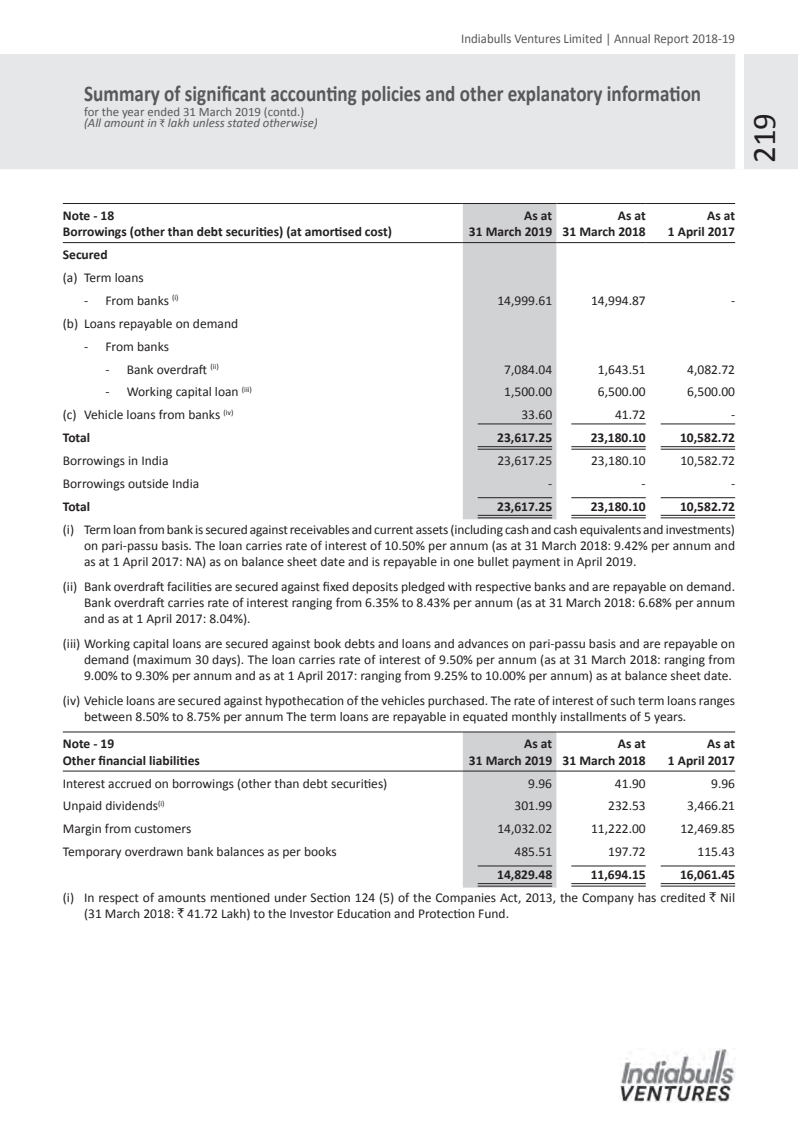
<style>
.page{position:relative;width:798px;height:1125px;background:#fff}
.page>*{position:absolute;margin:0;border:0;box-sizing:border-box;transform-origin:0 0}
.t1{font:33px "Calibri";color:#231f20}
.t2{font:700 22.5px "Calibri";color:#57585a;scale:.85 1}
.t3{font:13.5px/16.2px "Calibri";color:#231f20;text-align:justify}
.t4{font:700 13.5px "Calibri";color:#231f20}
.t5{font:13.5px "Calibri";color:#57585a;scale:.95 1}
.t6{font:italic 12.75px/10.5px "Calibri";color:#57585a}
.s1{font-style:normal}
.s2{font-family:"Rupee Foradian";font-style:normal;font-size:10.5px}
.s3{font-family:"Rupee Foradian"}
</style>
<div class="page">
<div style="left:0;top:54px;width:797px;height:115px;background:#e6e7e9"></div>
<div style="left:735px;top:46px;width:8px;height:123px;background:#fff"></div>
<img style="left:619px;top:1048px;width:116px;height:54px">
<div style="left:462px;top:204px;width:94px;height:315px;background:#d1d2d4"></div>
<hr style="left:63px;top:203px;width:399px;height:1px;background:#231f20">
<hr style="left:462px;top:203px;width:94px;height:1px;background:#231f20">
<hr style="left:556px;top:203px;width:89px;height:1px;background:#231f20">
<hr style="left:645px;top:203px;width:90px;height:1px;background:#231f20">
<hr style="left:63px;top:242px;width:399px;height:1px;background:#231f20">
<hr style="left:462px;top:242px;width:94px;height:1px;background:#231f20">
<hr style="left:556px;top:242px;width:89px;height:1px;background:#231f20">
<hr style="left:645px;top:242px;width:90px;height:1px;background:#231f20">
<hr style="left:477px;top:423px;width:75px;height:1px;background:#231f20">
<hr style="left:571px;top:423px;width:74px;height:1px;background:#231f20">
<hr style="left:660px;top:423px;width:75px;height:1px;background:#231f20">
<hr style="left:477px;top:446px;width:75px;height:1px;background:#231f20">
<hr style="left:477px;top:449px;width:75px;height:1px;background:#231f20">
<hr style="left:571px;top:446px;width:74px;height:1px;background:#231f20">
<hr style="left:571px;top:449px;width:74px;height:1px;background:#231f20">
<hr style="left:660px;top:446px;width:75px;height:1px;background:#231f20">
<hr style="left:660px;top:449px;width:75px;height:1px;background:#231f20">
<hr style="left:477px;top:497px;width:75px;height:1px;background:#231f20">
<hr style="left:477px;top:515px;width:75px;height:1px;background:#231f20">
<hr style="left:477px;top:517px;width:75px;height:1px;background:#231f20">
<hr style="left:571px;top:497px;width:74px;height:1px;background:#231f20">
<hr style="left:571px;top:515px;width:74px;height:1px;background:#231f20">
<hr style="left:571px;top:517px;width:74px;height:1px;background:#231f20">
<hr style="left:660px;top:497px;width:75px;height:1px;background:#231f20">
<hr style="left:660px;top:515px;width:75px;height:1px;background:#231f20">
<hr style="left:660px;top:517px;width:75px;height:1px;background:#231f20">
<div style="left:462px;top:732px;width:94px;height:155px;background:#d1d2d4"></div>
<hr style="left:63px;top:731px;width:399px;height:1px;background:#231f20">
<hr style="left:462px;top:731px;width:94px;height:1px;background:#231f20">
<hr style="left:556px;top:731px;width:89px;height:1px;background:#231f20">
<hr style="left:645px;top:731px;width:90px;height:1px;background:#231f20">
<hr style="left:63px;top:771px;width:399px;height:1px;background:#231f20">
<hr style="left:462px;top:771px;width:94px;height:1px;background:#231f20">
<hr style="left:556px;top:771px;width:89px;height:1px;background:#231f20">
<hr style="left:645px;top:771px;width:90px;height:1px;background:#231f20">
<hr style="left:477px;top:865px;width:75px;height:1px;background:#231f20">
<hr style="left:477px;top:883px;width:75px;height:1px;background:#231f20">
<hr style="left:477px;top:886px;width:75px;height:1px;background:#231f20">
<hr style="left:571px;top:865px;width:74px;height:1px;background:#231f20">
<hr style="left:571px;top:883px;width:74px;height:1px;background:#231f20">
<hr style="left:571px;top:886px;width:74px;height:1px;background:#231f20">
<hr style="left:660px;top:865px;width:75px;height:1px;background:#231f20">
<hr style="left:660px;top:883px;width:75px;height:1px;background:#231f20">
<hr style="left:660px;top:886px;width:75px;height:1px;background:#231f20">
<p class="t5" style="left:461px;top:30px;width:290px">Indiabulls Ventures Limited | Annual Report 2018-19</p>
<p class="t2" style="left:84px;top:79px;width:727px">Summary of significant accounting policies and other explanatory information</p>
<p class="t6" style="left:84px;top:106px;width:235px"><span class="s1">for the year ended 31 March 2019 (contd.) </span>(All amount in <span class="s2">`</span> lakh unless stated otherwise)</p>
<h1 class="t1" style="left:743px;top:163px;width:52px;rotate:-90deg">219</h1>
<p class="t4" style="left:63px;top:207px;width:53px">Note - 18</p>
<p class="t4" style="left:63px;top:223px;width:330px">Borrowings (other than debt securities) (at amortised cost)</p>
<p class="t4" style="left:524px;top:207px;width:29px">As at</p>
<p class="t4" style="left:469px;top:223px;width:85px">31 March 2019</p>
<p class="t4" style="left:617px;top:207px;width:29px">As at</p>
<p class="t4" style="left:562px;top:223px;width:85px">31 March 2018</p>
<p class="t4" style="left:707px;top:207px;width:29px">As at</p>
<p class="t4" style="left:667px;top:223px;width:69px">1 April 2017</p>
<p class="t4" style="left:63px;top:246px;width:46px">Secured</p>
<p class="t3" style="left:63px;top:269px;width:82px">(a) Term loans</p>
<p class="t3" style="left:84px;top:292px;width:96px">- From banks <sup>(i)</sup></p>
<p class="t3" style="left:497px;top:292px;width:56px">14,999.61</p>
<p class="t3" style="left:591px;top:292px;width:56px">14,994.87</p>
<p class="t3" style="left:730px;top:292px;width:6px">-</p>
<p class="t3" style="left:63px;top:315px;width:177px">(b) Loans repayable on demand</p>
<p class="t3" style="left:84px;top:338px;width:86px">- From banks</p>
<p class="t3" style="left:105px;top:361px;width:115px">- Bank overdraft <sup>(ii)</sup></p>
<p class="t3" style="left:504px;top:361px;width:49px">7,084.04</p>
<p class="t3" style="left:597px;top:361px;width:49px">1,643.51</p>
<p class="t3" style="left:687px;top:361px;width:49px">4,082.72</p>
<p class="t3" style="left:105px;top:384px;width:148px">- Working capital loan <sup>(iii)</sup></p>
<p class="t3" style="left:504px;top:384px;width:49px">1,500.00</p>
<p class="t3" style="left:597px;top:384px;width:49px">6,500.00</p>
<p class="t3" style="left:687px;top:384px;width:49px">6,500.00</p>
<p class="t3" style="left:63px;top:407px;width:172px">(c) Vehicle loans from banks <sup>(iv)</sup></p>
<p class="t3" style="left:521px;top:407px;width:32px">33.60</p>
<p class="t3" style="left:615px;top:407px;width:32px">41.72</p>
<p class="t3" style="left:730px;top:407px;width:6px">-</p>
<p class="t4" style="left:63px;top:429px;width:29px">Total</p>
<p class="t4" style="left:497px;top:429px;width:56px">23,617.25</p>
<p class="t4" style="left:590px;top:429px;width:56px">23,180.10</p>
<p class="t4" style="left:680px;top:429px;width:56px">10,582.72</p>
<p class="t3" style="left:63px;top:452px;width:107px">Borrowings in India</p>
<p class="t3" style="left:497px;top:452px;width:56px">23,617.25</p>
<p class="t3" style="left:591px;top:452px;width:56px">23,180.10</p>
<p class="t3" style="left:680px;top:452px;width:56px">10,582.72</p>
<p class="t3" style="left:63px;top:475px;width:138px">Borrowings outside India</p>
<p class="t3" style="left:548px;top:475px;width:6px">-</p>
<p class="t3" style="left:641px;top:475px;width:6px">-</p>
<p class="t3" style="left:730px;top:475px;width:6px">-</p>
<p class="t4" style="left:63px;top:498px;width:29px">Total</p>
<p class="t4" style="left:497px;top:498px;width:56px">23,617.25</p>
<p class="t4" style="left:590px;top:498px;width:56px">23,180.10</p>
<p class="t4" style="left:680px;top:498px;width:56px">10,582.72</p>
<p class="t3" style="left:84px;top:521px;width:652px;text-indent:-21px">(i) Term loan from bank is secured against receivables and current assets (including cash and cash equivalents and investments) on pari-passu basis. The loan carries rate of interest of 10.50% per annum (as at 31 March 2018: 9.42% per annum and as at 1 April 2017: NA) as on balance sheet date and is repayable in one bullet payment in April 2019.</p>
<p class="t3" style="left:84px;top:578px;width:652px;text-indent:-21px">(ii) Bank overdraft facilities are secured against fixed deposits pledged with respective banks and are repayable on demand.<br>Bank overdraft carries rate of interest ranging from 6.35% to 8.43% per annum (as at 31 March 2018: 6.68% per annum and as at 1 April 2017: 8.04%).</p>
<p class="t3" style="left:84px;top:635px;width:652px;text-indent:-21px">(iii) Working capital loans are secured against book debts and loans and advances on pari-passu basis and are repayable on demand (maximum 30 days). The loan carries rate of interest of 9.50% per annum (as at 31 March 2018: ranging from 9.00% to 9.30% per annum and as at 1 April 2017: ranging from 9.25% to 10.00% per annum) as at balance sheet date.</p>
<p class="t3" style="left:84px;top:692px;width:652px;text-indent:-21px">(iv) Vehicle loans are secured against hypothecation of the vehicles purchased. The rate of interest of such term loans ranges between 8.50% to 8.75% per annum The term loans are repayable in equated monthly installments of 5 years.</p>
<p class="t4" style="left:63px;top:735px;width:53px">Note - 19</p>
<p class="t4" style="left:63px;top:751px;width:138px">Other financial liabilities</p>
<p class="t4" style="left:524px;top:735px;width:29px">As at</p>
<p class="t4" style="left:469px;top:751px;width:85px">31 March 2019</p>
<p class="t4" style="left:617px;top:735px;width:29px">As at</p>
<p class="t4" style="left:562px;top:751px;width:85px">31 March 2018</p>
<p class="t4" style="left:707px;top:735px;width:29px">As at</p>
<p class="t4" style="left:667px;top:751px;width:69px">1 April 2017</p>
<p class="t3" style="left:63px;top:775px;width:326px">Interest accrued on borrowings (other than debt securities)</p>
<p class="t3" style="left:528px;top:775px;width:25px">9.96</p>
<p class="t3" style="left:615px;top:775px;width:32px">41.90</p>
<p class="t3" style="left:711px;top:775px;width:25px">9.96</p>
<p class="t3" style="left:63px;top:798px;width:103px">Unpaid dividends<sup>(i)</sup></p>
<p class="t3" style="left:514px;top:798px;width:39px">301.99</p>
<p class="t3" style="left:608px;top:798px;width:39px">232.53</p>
<p class="t3" style="left:687px;top:798px;width:49px">3,466.21</p>
<p class="t3" style="left:63px;top:821px;width:130px">Margin from customers</p>
<p class="t3" style="left:497px;top:821px;width:56px">14,032.02</p>
<p class="t3" style="left:591px;top:821px;width:56px">11,222.00</p>
<p class="t3" style="left:680px;top:821px;width:56px">12,469.85</p>
<p class="t3" style="left:63px;top:844px;width:275px">Temporary overdrawn bank balances as per books</p>
<p class="t3" style="left:514px;top:844px;width:39px">485.51</p>
<p class="t3" style="left:608px;top:844px;width:39px">197.72</p>
<p class="t3" style="left:697px;top:844px;width:39px">115.43</p>
<p class="t4" style="left:497px;top:866px;width:56px">14,829.48</p>
<p class="t4" style="left:590px;top:866px;width:56px">11,694.15</p>
<p class="t4" style="left:680px;top:866px;width:56px">16,061.45</p>
<p class="t3" style="left:84px;top:889px;width:652px;text-indent:-21px">(i) In respect of amounts mentioned under Section 124 (5) of the Companies Act, 2013, the Company has credited <span class="s3">`</span> Nil (31 March 2018: <span class="s3">`</span> 41.72 Lakh) to the Investor Education and Protection Fund.</p>
</div>
